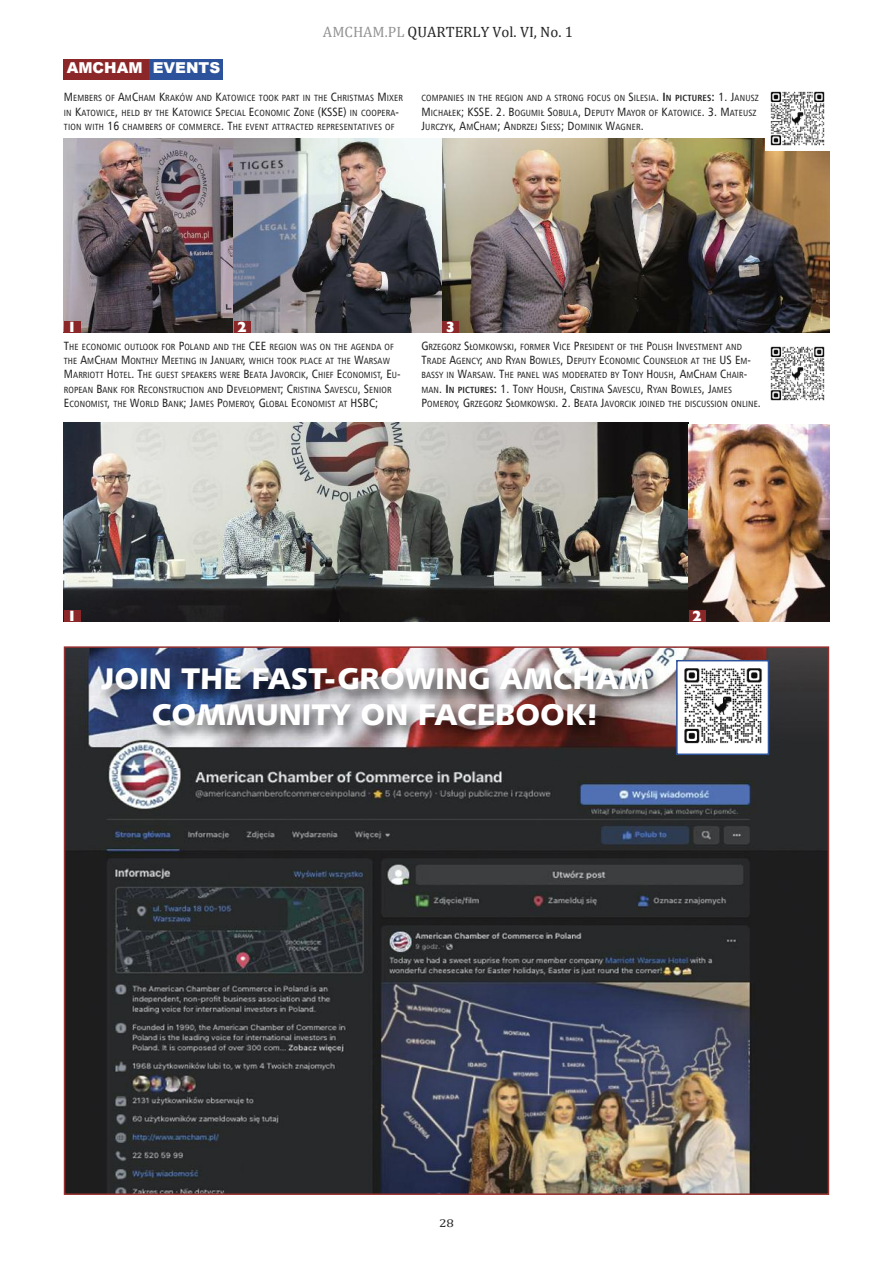
<style>
.page{position:relative;width:893px;height:1263px;background:#fff}
.page>*{position:absolute;margin:0;border:0;box-sizing:border-box;transform-origin:0 0}
.t1{font:30px/36px "Humanst 531 Blk EU";color:#fff;text-align:center}
.t2{font:15px "Cambria Math";color:#272627}
.t3{font:900 15px "Arial";color:#fff}
.t4{font:15px "Humanst 521 X Bd EU";color:#fff}
.t5{font:11.25px "Cambria Math";color:#272627;scale:1.2 1}
.t6{font:9px/14.4px "Humnst 777 Cn EU";letter-spacing:.015em;color:#272627}
.s1{color:#939393}
.s2{font-size:12px}
.s3{font-weight:700;font-size:12px}
.s4{font-weight:700}
</style>
<div class="page">
<div style="left:64px;top:60px;width:85px;height:20px;background:#8c2729"></div>
<div style="left:150px;top:60px;width:73px;height:20px;background:#2b529b"></div>
<img style="left:64px;top:422px;width:624px;height:200px">
<img style="left:689px;top:425px;width:140px;height:197px">
<img style="left:770px;top:346px;width:55px;height:55px">
<div style="left:64px;top:611px;width:16px;height:11px;background:#8c2729"></div>
<div style="left:689px;top:611px;width:16px;height:11px;background:#8c2729"></div>
<img style="left:233px;top:139px;width:209px;height:194px">
<img style="left:64px;top:139px;width:169px;height:194px">
<img style="left:442px;top:139px;width:387px;height:194px">
<img style="left:765px;top:91px;width:64px;height:59px">
<div style="left:64px;top:322px;width:16px;height:11px;background:#8c2729"></div>
<div style="left:234px;top:322px;width:16px;height:11px;background:#8c2729"></div>
<div style="left:442px;top:322px;width:17px;height:11px;background:#8c2729"></div>
<img style="left:67px;top:649px;width:759px;height:543px">
<img style="left:68px;top:657px;width:627px;height:111px">
<div style="left:678px;top:661px;width:90px;height:92px;background:#fff"></div>
<img style="left:684px;top:668px;width:78px;height:76px">
<div style="left:676px;top:660px;width:93px;height:95px;border:2px solid #2b529b"></div>
<h2 class="t3" style="left:67px;top:57px;width:155px">AMCHAM EVENTS</h2>
<h2 class="t2" style="left:323px;top:26px;width:252px"><span class="s1">AMCHAM.PL</span> QUARTERLY Vol. VI, No. 1</h2>
<p class="t6" style="left:64px;top:91px;width:341px"><span class="s2">M</span>EMBERS OF <span class="s2">A</span>M<span class="s2">C</span>HAM <span class="s2">K</span>RAKÓW AND <span class="s2">K</span>ATOWICE TOOK PART IN THE <span class="s2">C</span>HRISTMAS <span class="s2">M</span>IXER<br>IN <span class="s2">K</span>ATOWICE<span class="s2">,</span> HELD BY THE <span class="s2">K</span>ATOWICE <span class="s2">S</span>PECIAL <span class="s2">E</span>CONOMIC <span class="s2">Z</span>ONE <span class="s2">(KSSE)</span> IN COOPERA<span class="s2">-<br></span>TION WITH <span class="s2">16</span> CHAMBERS OF COMMERCE<span class="s2">. T</span>HE EVENT ATTRACTED REPRESENTATIVES OF</p>
<p class="t6" style="left:421px;top:91px;width:339px">COMPANIES IN THE REGION AND A STRONG FOCUS ON <span class="s2">S</span>ILESIA<span class="s2">.</span> <span class="s3">I</span><span class="s4">N PICTURES</span><span class="s3">:</span> <span class="s2">1. J</span>ANUSZ<br><span class="s2">M</span>ICHAŁEK<span class="s2">; KSSE. 2. B</span>OGUMIŁ <span class="s2">S</span>OBULA<span class="s2">, D</span>EPUTY <span class="s2">M</span>AYOR OF <span class="s2">K</span>ATOWICE<span class="s2">. 3. M</span>ATEUSZ<br><span class="s2">J</span>URCZYK<span class="s2">, A</span>M<span class="s2">C</span>HAM<span class="s2">; A</span>NDRZEJ <span class="s2">S</span>IESS<span class="s2">; D</span>OMINIK <span class="s2">W</span>AGNER<span class="s2">.</span></p>
<h2 class="t4" style="left:67px;top:318px;width:11px">1</h2>
<h2 class="t4" style="left:237px;top:318px;width:11px">2</h2>
<h2 class="t4" style="left:446px;top:318px;width:11px">3</h2>
<p class="t6" style="left:64px;top:339px;width:338px"><span class="s2">T</span>HE ECONOMIC OUTLOOK FOR <span class="s2">P</span>OLAND AND THE <span class="s2">CEE</span> REGION WAS ON THE AGENDA OF THE <span class="s2">A</span>M<span class="s2">C</span>HAM <span class="s2">M</span>ONTHLY <span class="s2">M</span>EETING IN <span class="s2">J</span>ANUARY<span class="s2">,</span> WHICH TOOK PLACE AT THE <span class="s2">W</span>ARSAW <span class="s2">M</span>ARRIOTT <span class="s2">H</span>OTEL<span class="s2">. T</span>HE GUEST SPEAKERS WERE <span class="s2">B</span>EATA <span class="s2">J</span>AVORCIK<span class="s2">, C</span>HIEF <span class="s2">E</span>CONOMIST<span class="s2">, E</span>U<span class="s2">-</span>ROPEAN <span class="s2">B</span>ANK FOR <span class="s2">R</span>ECONSTRUCTION AND <span class="s2">D</span>EVELOPMENT<span class="s2">; C</span>RISTINA <span class="s2">S</span>AVESCU<span class="s2">, S</span>ENIOR <span class="s2">E</span>CONOMIST<span class="s2">,</span> THE <span class="s2">W</span>ORLD <span class="s2">B</span>ANK<span class="s2">; J</span>AMES <span class="s2">P</span>OMEROY<span class="s2">, G</span>LOBAL <span class="s2">E</span>CONOMIST AT <span class="s2">HSBC;</span></p>
<p class="t6" style="left:421px;top:339px;width:341px"><span class="s2">G</span>RZEGORZ <span class="s2">S</span>ŁOMKOWSKI<span class="s2">,</span> FORMER <span class="s2">V</span>ICE <span class="s2">P</span>RESIDENT OF THE <span class="s2">P</span>OLISH <span class="s2">I</span>NVESTMENT AND <span class="s2">T</span>RADE <span class="s2">A</span>GENCY<span class="s2">;</span> AND <span class="s2">R</span>YAN <span class="s2">B</span>OWLES<span class="s2">, D</span>EPUTY <span class="s2">E</span>CONOMIC <span class="s2">C</span>OUNSELOR AT THE <span class="s2">US E</span>M<span class="s2">-</span>BASSY IN <span class="s2">W</span>ARSAW<span class="s2">. T</span>HE PANEL WAS MODERATED BY <span class="s2">T</span>ONY <span class="s2">H</span>OUSH<span class="s2">, A</span>M<span class="s2">C</span>HAM <span class="s2">C</span>HAIR<span class="s2">-</span>MAN<span class="s2">.</span> <span class="s3">I</span><span class="s4">N PICTURES</span><span class="s3">:</span> <span class="s2">1. T</span>ONY <span class="s2">H</span>OUSH<span class="s2">, C</span>RISTINA <span class="s2">S</span>AVESCU<span class="s2">, R</span>YAN <span class="s2">B</span>OWLES<span class="s2">, J</span>AMES <span class="s2">P</span>OMEROY<span class="s2">, G</span>RZEGORZ <span class="s2">S</span>ŁOMKOWSKI<span class="s2">. 2. B</span>EATA <span class="s2">J</span>AVORCIK JOINED THE DISCUSSION ONLINE<span class="s2">.</span></p>
<h2 class="t4" style="left:67px;top:607px;width:11px">1</h2>
<h2 class="t4" style="left:692px;top:607px;width:11px">2</h2>
<h1 class="t1" style="left:101px;top:660px;width:549px">JOIN THE FAST-GROWING AMCHAM<br>COMMUNITY ON FACEBOOK!</h1>
<p class="t5" style="left:439px;top:1218px;width:14px">28</p>
</div>
